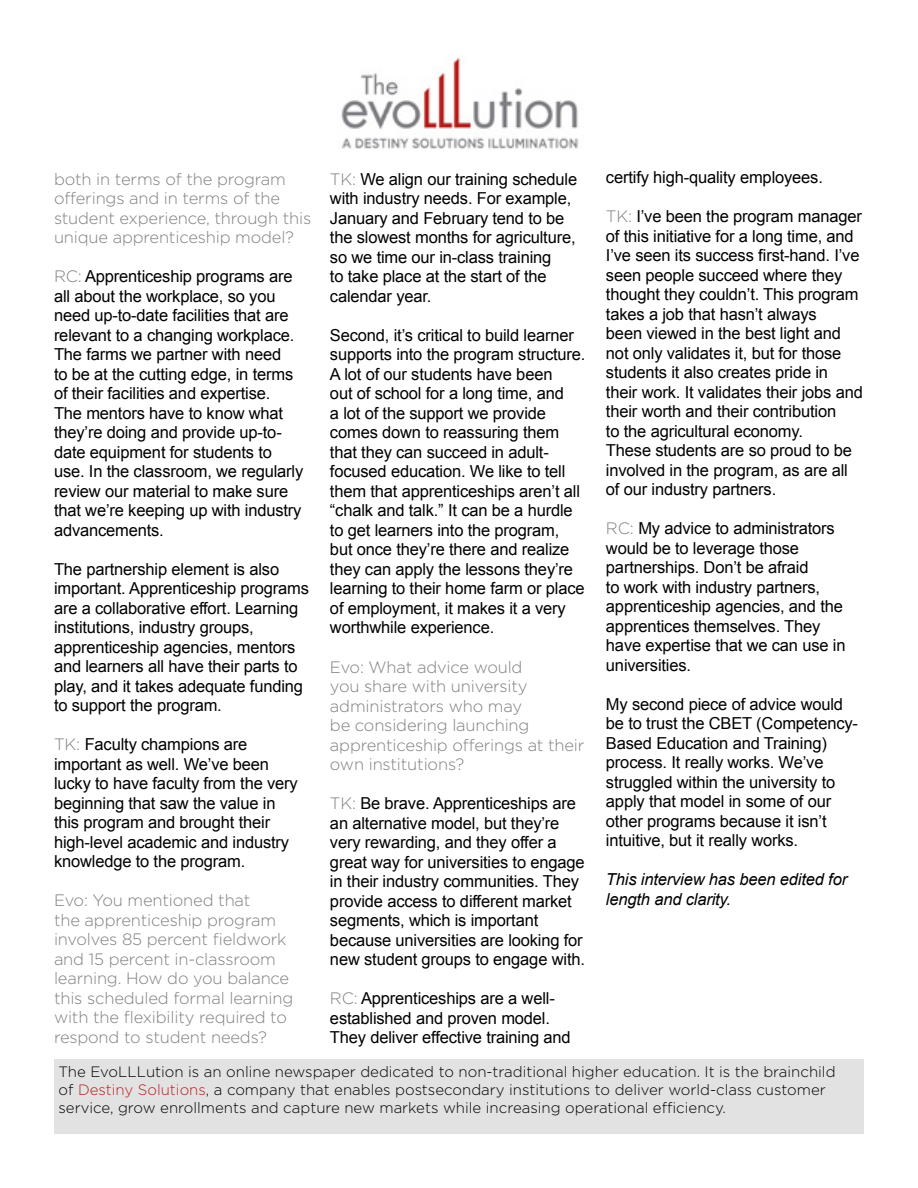
<style>
.page{position:relative;width:918px;height:1188px;background:#fff}
.page>*{position:absolute;margin:0;border:0;box-sizing:border-box;transform-origin:0 0}
.t1{font:16.5px/19.5px "Arial";letter-spacing:-.01em;color:#000}
.t2{font:300 16.5px/19.5px "Gotham";letter-spacing:-.01em;color:#807f83}
.t3{font:italic 16.5px/19.5px "Arial";letter-spacing:-.01em;color:#000}
.t4{font:300 15px/18px "Gotham";color:#000}
.s1{font-family:"Gotham";font-weight:300;color:#807f83}
.s2{color:#b6211d}
</style>
<div class="page">
<img style="left:341px;top:56px;width:238px;height:93px">
<div style="left:54px;top:1060px;width:809px;height:74px;background:#e2e2e3"></div>
<p class="t2" style="left:54px;top:169px;width:259px">both in terms of the program offerings and in terms of the student experience, through this unique apprenticeship model?</p>
<p class="t1" style="left:54px;top:267px;width:251px"><span class="s1">RC:</span> Apprenticeship programs are all about the workplace, so you need up-to-date facilities that are relevant to a changing workplace.<br>The farms we partner with need<br>to be at the cutting edge, in terms of their facilities and expertise.<br>The mentors have to know what they’re doing and provide up-to&shy;date equipment for students to use. In the classroom, we regularly review our material to make sure that we’re keeping up with industry advancements.</p>
<p class="t1" style="left:54px;top:559px;width:256px">The partnership element is also important. Apprenticeship programs are a collaborative effort. Learning institutions, industry groups, apprenticeship agencies, mentors and learners all have their parts to play, and it takes adequate funding to support the program.</p>
<p class="t1" style="left:54px;top:735px;width:245px"><span class="s1">TK:</span> Faculty champions are important as well. We’ve been lucky to have faculty from the very beginning that saw the value in this program and brought their high-level academic and industry knowledge to the program.</p>
<p class="t2" style="left:54px;top:891px;width:241px">Evo: You mentioned that<br>the apprenticeship program involves 85 percent fieldwork and 15 percent in-classroom learning. How do you balance this scheduled formal learning with the flexibility required to respond to student needs?</p>
<p class="t1" style="left:330px;top:170px;width:249px"><span class="s1">TK:</span> We align our training schedule with industry needs. For example,<br>January and February tend to be the slowest months for agriculture, so we time our in-class training<br>to take place at the start of the calendar year.</p>
<p class="t1" style="left:330px;top:326px;width:257px">Second, it’s critical to build learner supports into the program structure.<br>A lot of our students have been<br>out of school for a long time, and<br>a lot of the support we provide comes down to reassuring them that they can succeed in adult&shy;focused education. We like to tell them that apprenticeships aren’t all “chalk and talk.” It can be a hurdle to get learners into the program, but once they’re there and realize they can apply the lessons they’re learning to their home farm or place of employment, it makes it a very worthwhile experience.</p>
<p class="t2" style="left:330px;top:657px;width:256px">Evo: What advice would<br>you share with university administrators who may<br>be considering launching apprenticeship offerings at their own institutions?</p>
<p class="t1" style="left:330px;top:794px;width:257px"><span class="s1">TK:</span> Be brave. Apprenticeships are an alternative model, but they’re very rewarding, and they offer a great way for universities to engage in their industry communities. They provide access to different market segments, which is important because universities are looking for new student groups to engage with.</p>
<p class="t1" style="left:330px;top:989px;width:242px"><span class="s1">RC:</span> Apprenticeships are a well&shy;established and proven model.<br>They deliver effective training and</p>
<p class="t1" style="left:606px;top:168px;width:218px">certify high-quality employees.</p>
<p class="t1" style="left:606px;top:207px;width:258px"><span class="s1">TK:</span> I’ve been the program manager of this initiative for a long time, and I’ve seen its success first-hand. I’ve seen people succeed where they thought they couldn’t. This program takes a job that hasn’t always<br>been viewed in the best light and not only validates it, but for those students it also creates pride in their work. It validates their jobs and their worth and their contribution<br>to the agricultural economy.<br>These students are so proud to be involved in the program, as are all of our industry partners.</p>
<p class="t1" style="left:606px;top:519px;width:241px"><span class="s1">RC:</span> My advice to administrators would be to leverage those partnerships. Don’t be afraid<br>to work with industry partners, apprenticeship agencies, and the apprentices themselves. They have expertise that we can use in universities.</p>
<p class="t1" style="left:606px;top:694px;width:254px">My second piece of advice would be to trust the CBET (Competency-<br>Based Education and Training) process. It really works. We’ve struggled within the university to apply that model in some of our other programs because it isn’t intuitive, but it really works.</p>
<p class="t3" style="left:606px;top:870px;width:243px">This interview has been edited for length and clarity.</p>
<p class="t4" style="left:58px;top:1062px;width:779px">The EvoLLLution is an online newspaper dedicated to non-traditional higher education. It is the brainchild of <span class="s2">Destiny Solutions</span>, a company that enables postsecondary institutions to deliver world-class customer service, grow enrollments and capture new markets while increasing operational efficiency.</p>
</div>
